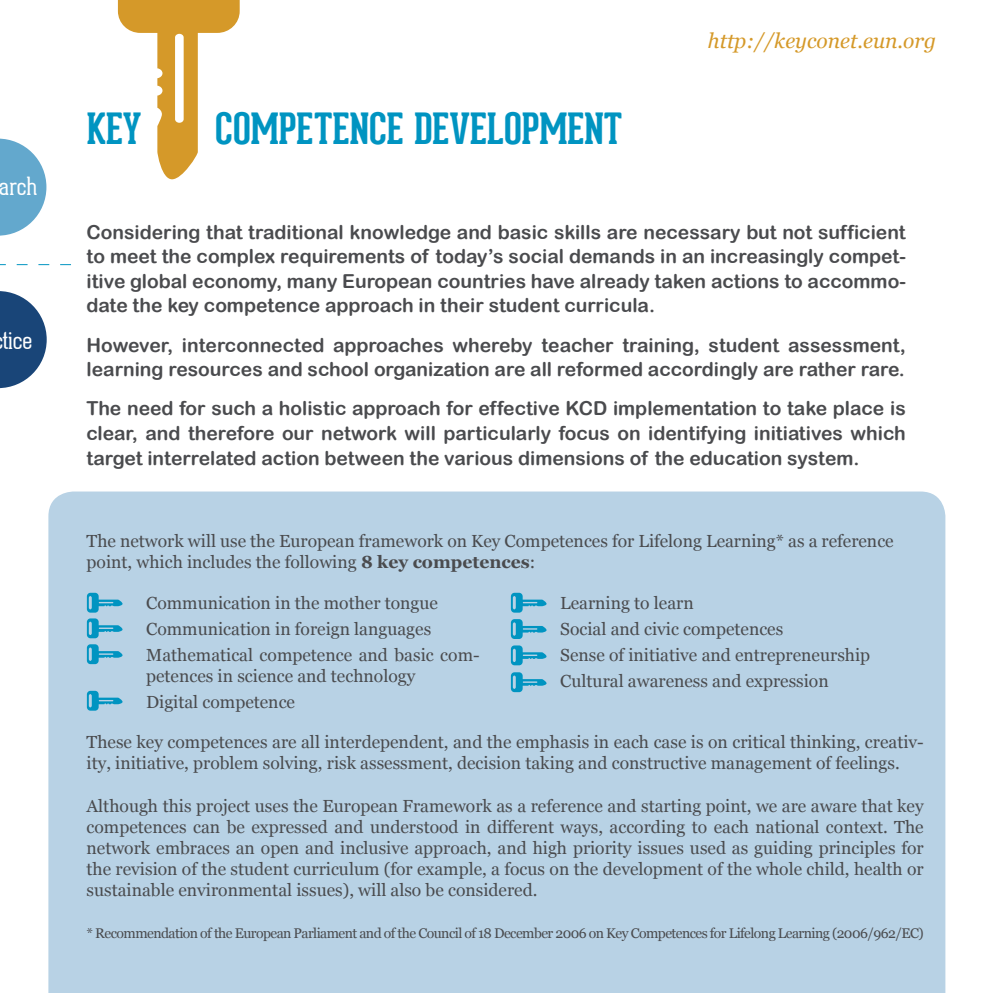
<style>
.page{position:relative;width:993px;height:993px;background:#fff}
.page>*{position:absolute;margin:0;border:0;box-sizing:border-box;transform-origin:0 0}
.t1{font:700 42px "Geared Slab";color:#0094c1}
.t2{font:100 24.5px "Geared Slab";letter-spacing:-.01em;color:#fff}
.t3{font:italic 21px "Georgia";color:#d59929}
.t4{font:19.25px/24.5px "Arial Rounded MT Bold";color:#4a4b4e;text-align:justify}
.t5{font:17.5px/21px "Georgia";color:#4a4b4e}
.t6{font:14px "Georgia";letter-spacing:-.04em;color:#4a4b4e}
.s1{font-weight:700}
</style>
<div class="page">
<div style="left:48px;top:491px;width:897px;height:501px;background:#b8d2e5"></div>
<svg style="left:118px;top:0;width:121px;height:179px"></svg>
<svg style="left:87px;top:592px;width:35px;height:20px"></svg>
<svg style="left:87px;top:618px;width:35px;height:20px"></svg>
<svg style="left:510px;top:619px;width:36px;height:19px"></svg>
<svg style="left:87px;top:644px;width:35px;height:20px"></svg>
<svg style="left:87px;top:690px;width:35px;height:20px"></svg>
<svg style="left:510px;top:645px;width:36px;height:20px"></svg>
<svg style="left:510px;top:672px;width:36px;height:20px"></svg>
<svg style="left:510px;top:592px;width:36px;height:20px"></svg>
<svg style="left:0;top:291px;width:47px;height:97px"></svg>
<svg style="left:0;top:138px;width:46px;height:97px"></svg>
<svg style="left:0;top:264px;width:71px;height:1px"></svg>
<h2 class="t2" style="left:0;top:172px;width:39px">arch</h2>
<h2 class="t2" style="left:3px;top:326px;width:31px">tice</h2>
<h1 class="t1" style="left:86px;top:103px;width:38px">KEY</h1>
<h1 class="t1" style="left:215px;top:103px;width:83px">COMPETENCE</h1>
<h1 class="t1" style="left:414px;top:103px;width:172px">DEVELOPMENT</h1>
<p class="t3" style="left:707px;top:28px;width:230px">http://keyconet.eun.org</p>
<p class="t4" style="left:86px;top:219px;width:820px">Considering that traditional knowledge and basic skills are necessary but not sufficient to meet the complex requirements of today’s social demands in an increasingly compet&shy;itive global economy, many European countries have already taken actions to accommo&shy;date the key competence approach in their student curricula.</p>
<p class="t4" style="left:86px;top:332px;width:820px">However, interconnected approaches whereby teacher training, student assessment, learning resources and school organization are all reformed accordingly are rather rare.</p>
<p class="t4" style="left:86px;top:396px;width:820px">The need for such a holistic approach for effective KCD implementation to take place is clear, and therefore our network will particularly focus on identifying initiatives which target interrelated action between the various dimensions of the education system.</p>
<p class="t5" style="left:86px;top:530px;width:808px">The network will use the European framework on Key Competences for Lifelong Learning* as a reference point, which includes the following <span class="s1">8 key competences</span>:</p>
<p class="t5" style="left:146px;top:589px;width:335px;line-height:25.9px">Communication in the mother tongue<br>Communication in foreign languages<br>Mathematical competence and basic com-</p>
<p class="t5" style="left:146px;top:662px;width:270px;line-height:25.9px">petences in science and technology<br>Digital competence</p>
<p class="t5" style="left:560px;top:589px;width:311px;line-height:25.9px">Learning to learn<br>Social and civic competences<br>Sense of initiative and entrepreneurship<br>Cultural awareness and expression</p>
<p class="t5" style="left:86px;top:731px;width:838px">These key competences are all interdependent, and the emphasis in each case is on critical thinking, creativ&shy;ity, initiative, problem solving, risk assessment, decision taking and constructive management of feelings.</p>
<p class="t5" style="left:86px;top:794px;width:838px;text-align:justify">Although this project uses the European Framework as a reference and starting point, we are aware that key competences can be expressed and understood in different ways, according to each national context. The network embraces an open and inclusive approach, and high priority issues used as guiding principles for the revision of the student curriculum (for example, a focus on the development of the whole child, health or sustainable environmental issues), will also be considered.</p>
<p class="t6" style="left:86px;top:924px;width:838px">* Recommendation of the European Parliament and of the Council of 18 December 2006 on Key Competences for Lifelong Learning (2006/962/EC)</p>
</div>
